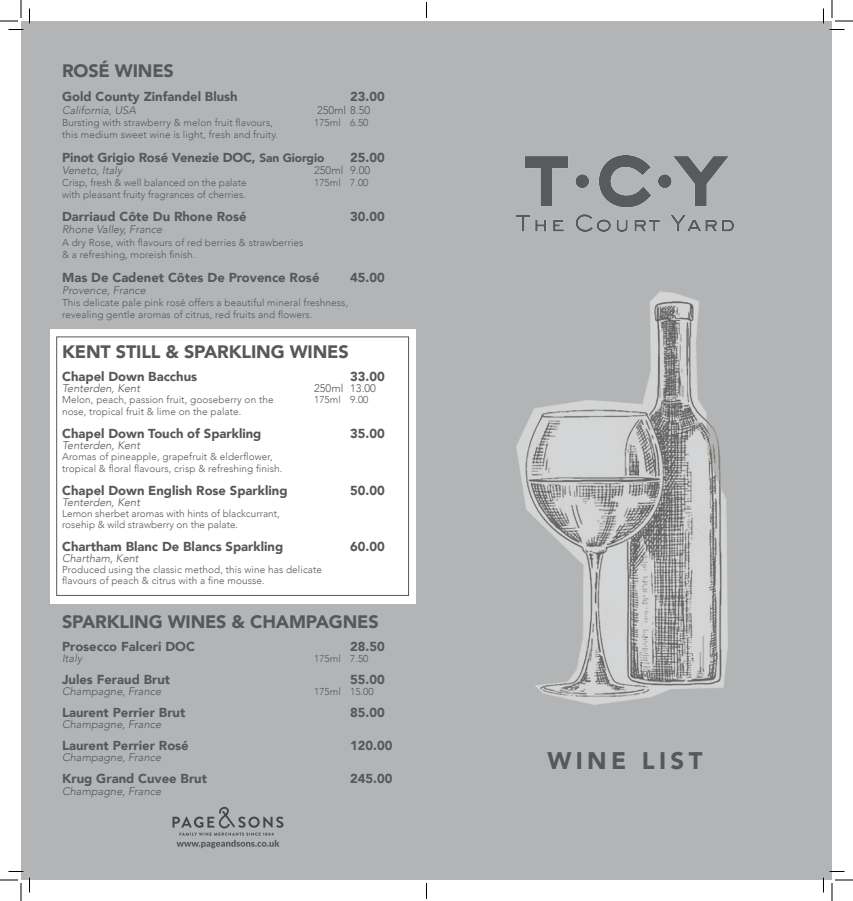
<style>
.page{position:relative;width:853px;height:901px;background:#fff}
.page>*{position:absolute;margin:0;border:0;box-sizing:border-box;transform-origin:0 0}
.t1{font:900 24px "Avenir";letter-spacing:.18em;color:#57585a}
.t2{font:900 18px "Avenir";letter-spacing:-.01em;color:#57585a}
.t3{font:900 13px "Avenir";color:#57585a}
.t4{font:italic 300 11px "Avenir";color:#57585a}
.t5{font:300 11px "Avenir";color:#57585a}
.t6{font:300 10px "Avenir";letter-spacing:.01em;color:#57585a}
.s1{font-size:12px}
</style>
<div class="page">
<div style="left:21px;top:21px;width:811px;height:859px;background:#b3b4b5"></div>
<div style="left:50px;top:329px;width:365px;height:274px;background:#fff"></div>
<div style="left:56px;top:336px;width:353px;height:260px;border:1px solid #57585a"></div>
<svg style="left:172px;top:807px;width:111px;height:41px"></svg>
<img style="left:517px;top:156px;width:216px;height:75px">
<img style="left:517px;top:291px;width:210px;height:414px">
<svg style="left:0;top:0;width:30px;height:30px"></svg>
<svg style="left:0;top:871px;width:30px;height:30px"></svg>
<svg style="left:823px;top:0;width:30px;height:30px"></svg>
<svg style="left:823px;top:871px;width:30px;height:30px"></svg>
<svg style="left:426px;top:3px;width:1px;height:15px"></svg>
<svg style="left:426px;top:883px;width:1px;height:15px"></svg>
<p class="t2" style="left:62px;top:56px;width:113px">ROSÉ WINES</p>
<p class="t3" style="left:62px;top:86px;width:177px">Gold County Zinfandel Blush</p>
<p class="t3" style="left:350px;top:86px;width:36px">23.00</p>
<p class="t4" style="left:62px;top:103px;width:75px">California, USA</p>
<p class="t5" style="left:317px;top:103px;width:55px">250ml 8.50</p>
<p class="t6" style="left:62px;top:116px;width:212px">Bursting with strawberry &amp; melon fruit flavours,</p>
<p class="t6" style="left:314px;top:116px;width:56px">175ml 6.50</p>
<p class="t6" style="left:62px;top:128px;width:217px">this medium sweet wine is light, fresh and fruity.</p>
<p class="t3" style="left:62px;top:146px;width:264px">Pinot Grigio Rosé Venezie DOC, <span class="s1">San Giorgio</span></p>
<p class="t3" style="left:350px;top:146px;width:36px">25.00</p>
<p class="t4" style="left:62px;top:164px;width:62px">Veneto, Italy</p>
<p class="t5" style="left:314px;top:164px;width:58px">250ml 9.00</p>
<p class="t6" style="left:62px;top:177px;width:186px">Crisp, fresh &amp; well balanced on the palate</p>
<p class="t6" style="left:314px;top:177px;width:56px">175ml 7.00</p>
<p class="t6" style="left:62px;top:189px;width:185px">with pleasant fruity fragrances of cherries.</p>
<p class="t3" style="left:62px;top:206px;width:186px">Darriaud Côte Du Rhone Rosé</p>
<p class="t3" style="left:350px;top:206px;width:36px">30.00</p>
<p class="t4" style="left:62px;top:223px;width:102px">Rhone Valley, France</p>
<p class="t6" style="left:62px;top:236px;width:243px">A dry Rose, with flavours of red berries &amp; strawberries</p>
<p class="t6" style="left:62px;top:248px;width:135px">&amp; a refreshing, moreish finish.</p>
<p class="t3" style="left:62px;top:266px;width:259px">Mas De Cadenet Côtes De Provence Rosé</p>
<p class="t3" style="left:350px;top:266px;width:36px">45.00</p>
<p class="t4" style="left:62px;top:284px;width:85px">Provence, France</p>
<p class="t6" style="left:62px;top:297px;width:288px">This delicate pale pink rosé offers a beautiful mineral freshness,</p>
<p class="t6" style="left:62px;top:309px;width:252px">revealing gentle aromas of citrus, red fruits and flowers.</p>
<p class="t2" style="left:62px;top:337px;width:288px">KENT STILL &amp; SPARKLING WINES</p>
<p class="t3" style="left:62px;top:366px;width:137px">Chapel Down Bacchus</p>
<p class="t3" style="left:350px;top:366px;width:36px">33.00</p>
<p class="t4" style="left:62px;top:382px;width:79px">Tenterden, Kent</p>
<p class="t5" style="left:314px;top:382px;width:63px">250ml 13.00</p>
<p class="t6" style="left:62px;top:394px;width:213px">Melon, peach, passion fruit, gooseberry on the</p>
<p class="t6" style="left:314px;top:394px;width:56px">175ml 9.00</p>
<p class="t6" style="left:62px;top:406px;width:181px">nose, tropical fruit &amp; lime on the palate.</p>
<p class="t3" style="left:62px;top:422px;width:201px">Chapel Down Touch of Sparkling</p>
<p class="t3" style="left:350px;top:422px;width:36px">35.00</p>
<p class="t4" style="left:62px;top:439px;width:79px">Tenterden, Kent</p>
<p class="t6" style="left:62px;top:451px;width:212px">Aromas of pineapple, grapefruit &amp; elderflower,</p>
<p class="t6" style="left:62px;top:463px;width:222px">tropical &amp; floral flavours, crisp &amp; refreshing finish.</p>
<p class="t3" style="left:62px;top:480px;width:227px">Chapel Down English Rose Sparkling</p>
<p class="t3" style="left:350px;top:480px;width:36px">50.00</p>
<p class="t4" style="left:62px;top:496px;width:79px">Tenterden, Kent</p>
<p class="t6" style="left:62px;top:508px;width:219px">Lemon sherbet aromas with hints of blackcurrant,</p>
<p class="t6" style="left:62px;top:519px;width:178px">rosehip &amp; wild strawberry on the palate.</p>
<p class="t3" style="left:62px;top:536px;width:223px">Chartham Blanc De Blancs Sparkling</p>
<p class="t3" style="left:350px;top:536px;width:36px">60.00</p>
<p class="t4" style="left:62px;top:552px;width:78px">Chartham, Kent</p>
<p class="t6" style="left:62px;top:564px;width:261px">Produced using the classic method, this wine has delicate</p>
<p class="t6" style="left:62px;top:575px;width:204px">flavours of peach &amp; citrus with a fine mousse.</p>
<p class="t2" style="left:62px;top:606px;width:318px">SPARKLING WINES &amp; CHAMPAGNES</p>
<p class="t3" style="left:62px;top:635px;width:134px">Prosecco Falceri DOC</p>
<p class="t3" style="left:350px;top:635px;width:36px">28.50</p>
<p class="t4" style="left:62px;top:651px;width:21px">Italy</p>
<p class="t6" style="left:314px;top:652px;width:56px">175ml 7.50</p>
<p class="t3" style="left:62px;top:668px;width:110px">Jules Feraud Brut</p>
<p class="t3" style="left:350px;top:668px;width:36px">55.00</p>
<p class="t4" style="left:62px;top:684px;width:101px">Champagne, France</p>
<p class="t6" style="left:314px;top:685px;width:61px">175ml 15.00</p>
<p class="t3" style="left:62px;top:701px;width:125px">Laurent Perrier Brut</p>
<p class="t3" style="left:350px;top:701px;width:36px">85.00</p>
<p class="t4" style="left:62px;top:717px;width:101px">Champagne, France</p>
<p class="t3" style="left:62px;top:734px;width:128px">Laurent Perrier Rosé</p>
<p class="t3" style="left:350px;top:734px;width:44px">120.00</p>
<p class="t4" style="left:62px;top:750px;width:101px">Champagne, France</p>
<p class="t3" style="left:62px;top:767px;width:146px">Krug Grand Cuvee Brut</p>
<p class="t3" style="left:350px;top:767px;width:44px">245.00</p>
<p class="t4" style="left:62px;top:784px;width:101px">Champagne, France</p>
<p class="t1" style="left:547px;top:740px;width:156px">WINE LIST</p>
</div>
